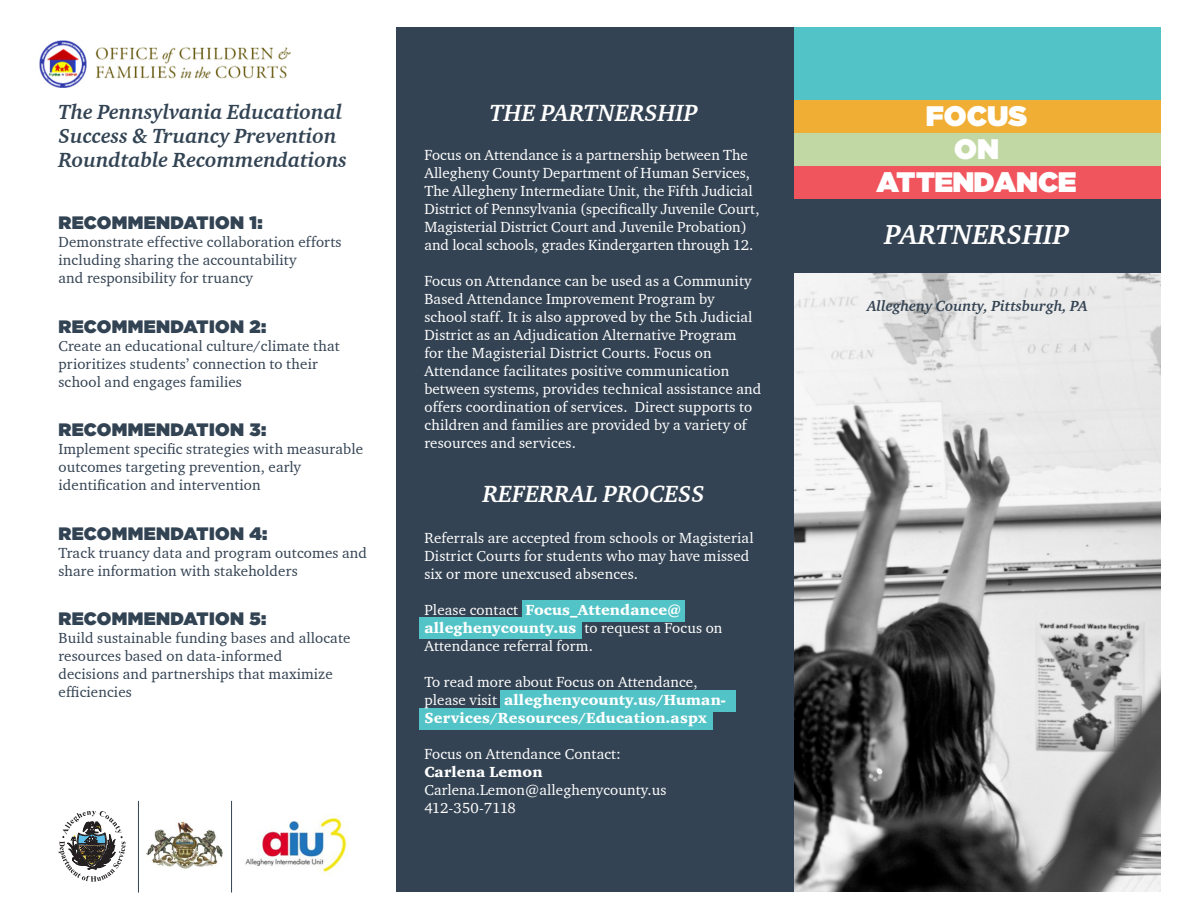
<style>
.page{position:relative;width:1188px;height:918px;background:#fff}
.page>*{position:absolute;margin:0;border:0;box-sizing:border-box;transform-origin:0 0}
.t1{font:900 28.2px "Gotham";letter-spacing:-.005em;color:#fff}
.t2{font:italic 700 28.2px "Charter ITC";color:#fff}
.t3{font:italic 700 24px "Charter ITC";color:#fff}
.t4{font:italic 700 21px/24px "Charter ITC";color:#324353}
.t5{font:900 18px "Gotham";letter-spacing:.02em;color:#324353}
.t6{font:15px/18px "Charter ITC";letter-spacing:.01em;color:#fff}
.t7{font:15px/18px "Charter ITC";letter-spacing:.01em;color:#344353}
.t8{font:15px/18px "Charter ITC Blac";letter-spacing:.01em;color:#fff}
.t9{font:italic 700 15px "Charter ITC";color:#344353}
.t10{font:15px "Charter ITC";letter-spacing:-.01em;color:#fff}
.s1{font-family:"Charter ITC Blac"}
.s2{font-family:"Charter ITC"}
</style>
<div class="page">
<div style="left:793px;top:28px;width:368px;height:549px;background:#52c3c6"></div>
<img style="left:794px;top:273px;width:367px;height:619px">
<div style="left:793px;top:198px;width:368px;height:75px;background:#344353"></div>
<div style="left:793px;top:100px;width:368px;height:33px;background:#f0ae35"></div>
<div style="left:793px;top:133px;width:368px;height:33px;background:#c2d8a4"></div>
<div style="left:793px;top:166px;width:368px;height:33px;background:#f0545d"></div>
<svg style="left:58px;top:811px;width:68px;height:71px"></svg>
<img style="left:245px;top:815px;width:103px;height:57px">
<hr style="left:138px;top:801px;width:1px;height:92px;background:#344353">
<hr style="left:231px;top:801px;width:1px;height:92px;background:#344353">
<div style="left:396px;top:27px;width:398px;height:865px;background:#344353"></div>
<img style="left:40px;top:40px;width:251px;height:48px">
<div style="left:522px;top:600px;width:163px;height:21px;background:#52c3c6"></div>
<div style="left:419px;top:617px;width:163px;height:22px;background:#52c3c6"></div>
<div style="left:500px;top:690px;width:235px;height:22px;background:#52c3c6"></div>
<div style="left:419px;top:708px;width:294px;height:22px;background:#52c3c6"></div>
<img style="left:146px;top:821px;width:77px;height:48px">
<p class="t4" style="left:58px;top:100px;width:290px">The Pennsylvania Educational<br>Success &amp; Truancy Prevention<br>Roundtable Recommendations</p>
<p class="t5" style="left:58px;top:210px;width:206px">RECOMMENDATION 1:</p>
<p class="t7" style="left:58px;top:233px;width:285px">Demonstrate effective collaboration efforts including sharing the accountability</p>
<p class="t7" style="left:58px;top:269px;width:196px">and responsibility for truancy</p>
<p class="t5" style="left:58px;top:313px;width:209px">RECOMMENDATION 2:</p>
<p class="t7" style="left:58px;top:336px;width:283px">Create an educational culture/climate that prioritizes students’ connection to their</p>
<p class="t7" style="left:58px;top:372px;width:185px">school and engages families</p>
<p class="t5" style="left:58px;top:417px;width:209px">RECOMMENDATION 3:</p>
<p class="t7" style="left:58px;top:440px;width:306px">Implement specific strategies with measurable outcomes targeting prevention, early identification and intervention</p>
<p class="t5" style="left:58px;top:520px;width:211px">RECOMMENDATION 4:</p>
<p class="t7" style="left:58px;top:543px;width:310px">Track truancy data and program outcomes and share information with stakeholders</p>
<p class="t5" style="left:58px;top:606px;width:209px">RECOMMENDATION 5:</p>
<p class="t7" style="left:58px;top:629px;width:293px">Build sustainable funding bases and allocate resources based on data-informed</p>
<p class="t7" style="left:58px;top:665px;width:276px">decisions and partnerships that maximize efficiencies</p>
<p class="t3" style="left:490px;top:98px;width:209px">THE PARTNERSHIP</p>
<p class="t6" style="left:424px;top:146px;width:337px">Focus on Attendance is a partnership between The Allegheny County Department of Human Services, The Allegheny Intermediate Unit, the Fifth Judicial District of Pennsylvania (specifically Juvenile Court, Magisterial District Court and Juvenile Probation) and local schools, grades Kindergarten through 12.</p>
<p class="t6" style="left:424px;top:272px;width:338px">Focus on Attendance can be used as a Community Based Attendance Improvement Program by<br>school staff. It is also approved by the 5th Judicial District as an Adjudication Alternative Program<br>for the Magisterial District Courts. Focus on Attendance facilitates positive communication between systems, provides technical assistance and offers coordination of services. Direct supports to children and families are provided by a variety of resources and services.</p>
<p class="t3" style="left:483px;top:479px;width:223px">REFERRAL PROCESS</p>
<p class="t6" style="left:424px;top:529px;width:331px">Referrals are accepted from schools or Magisterial<br>District Courts for students who may have missed six or more unexcused absences.</p>
<p class="t6" style="left:424px;top:601px;width:300px">Please contact <span class="s1">Focus_Attendance@ alleghenycounty.us</span> to request a Focus on<br>Attendance referral form.</p>
<p class="t6" style="left:424px;top:673px;width:275px">To read more about Focus on Attendance,</p>
<p class="t8" style="left:424px;top:691px;width:302px"><span class="s2">please visit</span> alleghenycounty.us/Human-<br>Services/Resources/Education.aspx</p>
<p class="t6" style="left:424px;top:745px;width:198px">Focus on Attendance Contact:</p>
<p class="t8" style="left:424px;top:763px;width:120px">Carlena Lemon</p>
<p class="t6" style="left:424px;top:781px;width:244px">Carlena.Lemon@alleghenycounty.us</p>
<p class="t10" style="left:424px;top:798px;width:93px">412-350-7118</p>
<p class="t1" style="left:926px;top:96px;width:103px">FOCUS</p>
<p class="t1" style="left:954px;top:129px;width:46px">ON</p>
<p class="t1" style="left:877px;top:162px;width:202px">ATTENDANCE</p>
<p class="t2" style="left:884px;top:217px;width:186px">PARTNERSHIP</p>
<p class="t9" style="left:867px;top:297px;width:222px">Allegheny County, Pittsburgh, PA</p>
</div>
